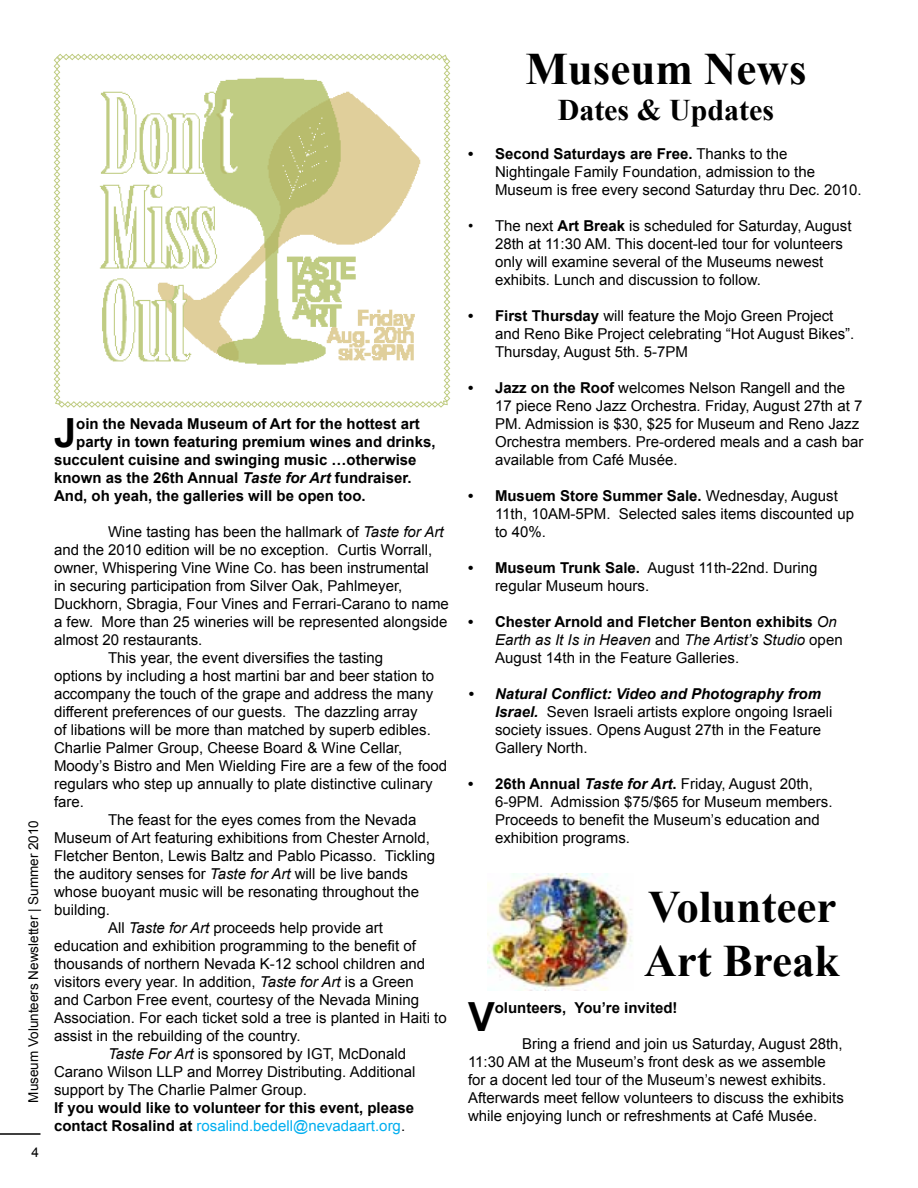
<style>
.page{position:relative;width:918px;height:1188px;background:#fff}
.page>*{position:absolute;margin:0;border:0;box-sizing:border-box;transform-origin:0 0}
.t1{font:700 45px/54px "Times New Roman";color:#000}
.t2{font:700 40.2px "Arial";color:#000}
.t3{font:700 30px "Times New Roman";color:#000}
.t4{font:15px/18px "Arial";color:#000}
.t5{font:700 15px/18px "Arial";color:#000}
.t6{font:13.5px "Arial";color:#000}
.s1{font-style:italic}
.s2{font-weight:400;color:#00aeef}
.s3{font-weight:400}
.s4{font-weight:700}
.s5{font-weight:400;font-style:italic}
.s6{font-weight:700;font-style:italic}
</style>
<div class="page">
<hr style="left:0;top:1133px;width:40px;height:2px;background:#000">
<svg style="left:54px;top:54px;width:396px;height:354px"></svg>
<img style="left:488px;top:873px;width:145px;height:118px">
<p class="t6" style="left:24px;top:1103px;width:284px;rotate:-90deg">Museum Volunteers Newsletter | Summer 2010</p>
<p class="t6" style="left:31px;top:1144px;width:9px">4</p>
<h2 class="t2" style="left:54px;top:407px;width:24px">J</h2>
<p class="t5" style="left:76px;top:416px;width:345px">oin the Nevada Museum of Art for the hottest art</p>
<p class="t5" style="left:76px;top:434px;width:361px">party in town featuring premium wines and drinks,</p>
<p class="t5" style="left:54px;top:452px;width:364px">succulent cuisine and swinging music …otherwise</p>
<p class="t5" style="left:54px;top:470px;width:359px">known as the 26th Annual <span class="s1">Taste for Art</span> fundraiser.</p>
<p class="t5" style="left:54px;top:488px;width:313px">And, oh yeah, the galleries will be open too.</p>
<p class="t4" style="left:108px;top:523px;width:337px">Wine tasting has been the hallmark of <span class="s1">Taste for Art</span></p>
<p class="t4" style="left:54px;top:541px;width:380px">and the 2010 edition will be no exception. Curtis Worrall,</p>
<p class="t4" style="left:54px;top:559px;width:376px">owner, Whispering Vine Wine Co. has been instrumental</p>
<p class="t4" style="left:54px;top:577px;width:350px">in securing participation from Silver Oak, Pahlmeyer,</p>
<p class="t4" style="left:54px;top:595px;width:396px">Duckhorn, Sbragia, Four Vines and Ferrari-Carano to name</p>
<p class="t4" style="left:54px;top:613px;width:395px">a few. More than 25 wineries will be represented alongside</p>
<p class="t4" style="left:54px;top:631px;width:150px">almost 20 restaurants.</p>
<p class="t4" style="left:108px;top:649px;width:277px">This year, the event diversifies the tasting</p>
<p class="t4" style="left:54px;top:667px;width:382px">options by including a host martini bar and beer station to</p>
<p class="t4" style="left:54px;top:685px;width:381px">accompany the touch of the grape and address the many</p>
<p class="t4" style="left:54px;top:703px;width:365px">different preferences of our guests. The dazzling array</p>
<p class="t4" style="left:54px;top:721px;width:378px">of libations will be more than matched by superb edibles.</p>
<p class="t4" style="left:54px;top:739px;width:350px">Charlie Palmer Group, Cheese Board &amp; Wine Cellar,</p>
<p class="t4" style="left:54px;top:757px;width:395px">Moody’s Bistro and Men Wielding Fire are a few of the food</p>
<p class="t4" style="left:54px;top:775px;width:380px">regulars who step up annually to plate distinctive culinary</p>
<p class="t4" style="left:54px;top:793px;width:32px">fare.</p>
<p class="t4" style="left:108px;top:811px;width:310px">The feast for the eyes comes from the Nevada</p>
<p class="t4" style="left:54px;top:829px;width:378px">Museum of Art featuring exhibitions from Chester Arnold,</p>
<p class="t4" style="left:54px;top:847px;width:383px">Fletcher Benton, Lewis Baltz and Pablo Picasso. Tickling</p>
<p class="t4" style="left:54px;top:865px;width:356px">the auditory senses for <span class="s1">Taste for Art</span> will be live bands</p>
<p class="t4" style="left:54px;top:883px;width:367px">whose buoyant music will be resonating throughout the</p>
<p class="t4" style="left:54px;top:901px;width:57px">building.</p>
<p class="t4" style="left:108px;top:919px;width:276px">All <span class="s1">Taste for Art</span> proceeds help provide art</p>
<p class="t4" style="left:54px;top:937px;width:363px">education and exhibition programming to the benefit of</p>
<p class="t4" style="left:54px;top:955px;width:373px">thousands of northern Nevada K-12 school children and</p>
<p class="t4" style="left:54px;top:973px;width:361px">visitors every year. In addition, <span class="s1">Taste for Art</span> is a Green</p>
<p class="t4" style="left:54px;top:991px;width:367px">and Carbon Free event, courtesy of the Nevada Mining</p>
<p class="t4" style="left:54px;top:1009px;width:394px">Association. For each ticket sold a tree is planted in Haiti to</p>
<p class="t4" style="left:54px;top:1027px;width:248px">assist in the rebuilding of the country.</p>
<p class="t4" style="left:108px;top:1045px;width:300px"><span class="s1">Taste For Art</span> is sponsored by IGT, McDonald</p>
<p class="t4" style="left:54px;top:1063px;width:363px">Carano Wilson LLP and Morrey Distributing. Additional</p>
<p class="t4" style="left:54px;top:1081px;width:255px">support by The Charlie Palmer Group.</p>
<p class="t5" style="left:54px;top:1100px;width:362px">If you would like to volunteer for this event, please contact Rosalind at <span class="s2">rosalind.bedell@nevadaart.org</span><span class="s3">.</span></p>
<h1 class="t1" style="left:525px;top:41px;width:283px">Museum News</h1>
<h3 class="t3" style="left:558px;top:90px;width:218px">Dates &amp; Updates</h3>
<p class="t4" style="left:495px;top:145px;width:368px;text-indent:-27px"><span class="s4">• Second Saturdays are Free.</span> Thanks to the<br>Nightingale Family Foundation, admission to the<br>Museum is free every second Saturday thru Dec. 2010.</p>
<p class="t4" style="left:495px;top:217px;width:358px;text-indent:-27px">• The next <span class="s4">Art Break</span> is scheduled for Saturday, August 28th at 11:30 AM. This docent-led tour for volunteers only will examine several of the Museums newest exhibits. Lunch and discussion to follow.</p>
<p class="t4" style="left:495px;top:307px;width:361px;text-indent:-27px"><span class="s4">• First Thursday</span> will feature the Mojo Green Project and Reno Bike Project celebrating “Hot August Bikes”.<br>Thursday, August 5th. 5-7PM</p>
<p class="t4" style="left:495px;top:379px;width:370px;text-indent:-27px"><span class="s4">• Jazz on the Roof</span> welcomes Nelson Rangell and the 17 piece Reno Jazz Orchestra<span class="s1">.</span> Friday, August 27th at 7<br>PM. Admission is $30, $25 for Museum and Reno Jazz Orchestra members. Pre-ordered meals and a cash bar available from Café Musée.</p>
<p class="t4" style="left:495px;top:487px;width:361px;text-indent:-27px"><span class="s4">• Musuem Store Summer Sale.</span> Wednesday, August<br>11th, 10AM-5PM. Selected sales items discounted up to 40%.</p>
<p class="t4" style="left:495px;top:559px;width:324px;text-indent:-27px"><span class="s4">• Museum Trunk Sale.</span> August 11th-22nd. During regular Museum hours.</p>
<p class="t5" style="left:495px;top:614px;width:349px;text-indent:-27px">• Chester Arnold and Fletcher Benton exhibits <span class="s5">On<br>Earth as It Is in Heaven</span> <span class="s3">and</span> <span class="s5">The Artist’s Studio</span> <span class="s3">open<br>August 14th in the Feature Galleries.</span></p>
<p class="t4" style="left:495px;top:685px;width:339px;text-indent:-27px"><span class="s6">• Natural Conflict: Video and Photography from Israel.</span> Seven Israeli artists explore ongoing Israeli society issues. Opens August 27th in the Feature Gallery North.</p>
<p class="t4" style="left:495px;top:775px;width:339px;text-indent:-27px"><span class="s4">• 26th Annual</span> <span class="s6">Taste for Art</span><span class="s4">.</span> Friday, August 20th, 6-9PM. Admission $75/$65 for Museum members.<br>Proceeds to benefit the Museum’s education and exhibition programs.</p>
<h1 class="t1" style="left:644px;top:879px;width:197px">Volunteer<br>Art Break</h1>
<h2 class="t2" style="left:468px;top:990px;width:28px">V</h2>
<p class="t5" style="left:495px;top:999px;width:184px">olunteers, You’re invited!</p>
<p class="t4" style="left:468px;top:1035px;width:377px;text-indent:54px">Bring a friend and join us Saturday, August 28th, 11:30 AM at the Museum’s front desk as we assemble for a docent led tour of the Museum’s newest exhibits.<br>Afterwards meet fellow volunteers to discuss the exhibits while enjoying lunch or refreshments at Café Musée.</p>
</div>
